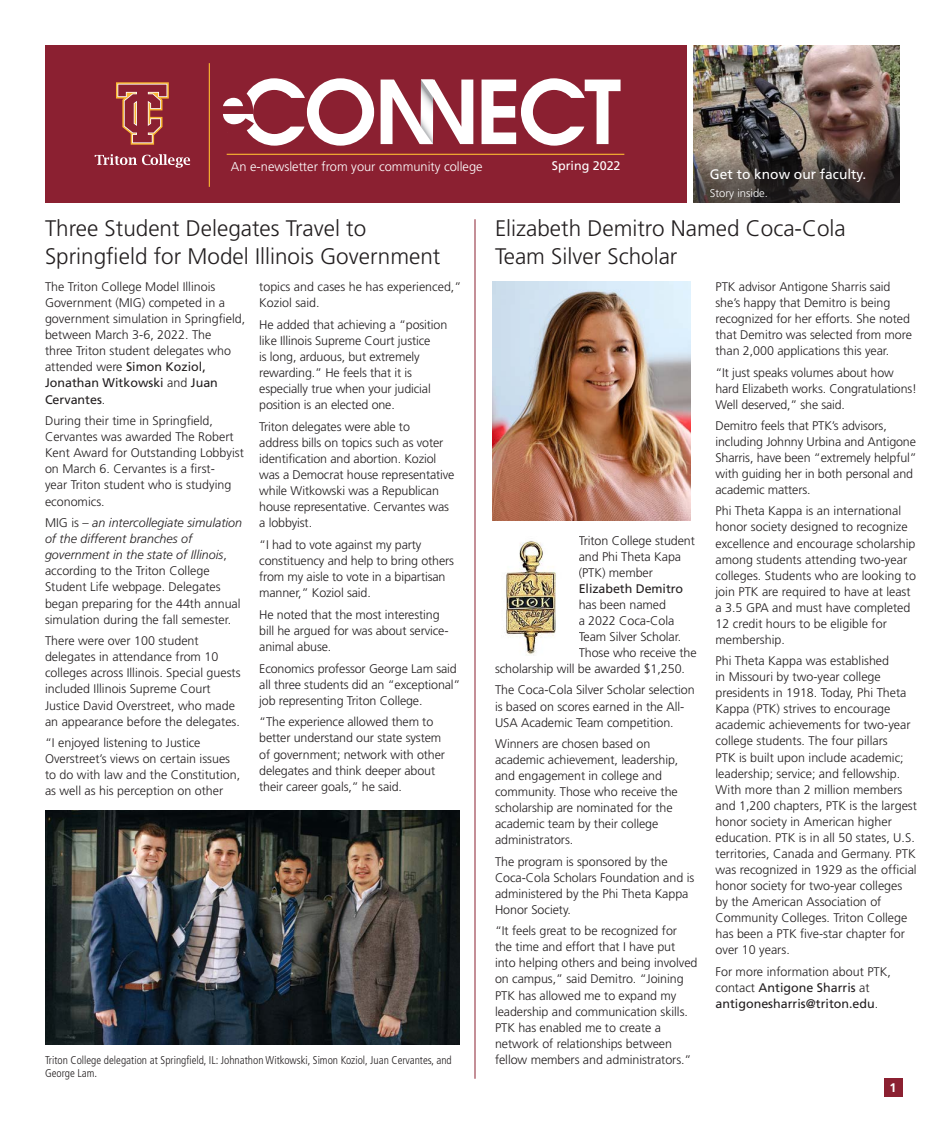
<style>
.page{position:relative;width:945px;height:1125px;background:#fff}
.page>*{position:absolute;margin:0;border:0;box-sizing:border-box;transform-origin:0 0}
.t1{font:300 22.5px/27.5px "Frutiger";color:#231f20}
.t2{font:13.75px "Frutiger";color:#fff}
.t3{font:300 12.88px "Frutiger";color:#fff}
.Text{font:300 12.5px/16px "Frutiger";letter-spacing:-.005em;color:#231f20}
.Text-2{font:12.5px/16.1px "Frutiger";color:#231f20}
.t4{font:12.5px "Frutiger";color:#fff}
.t5{font:700 12.5px "Frutiger";color:#fff}
.t6{font:300 condensed 11.25px/13.5px "Frutiger";color:#231f20}
.t7{font:300 11.25px "Frutiger";color:#fff}
.s1{font-weight:400}
.s2{font-style:italic}
.s3{font-weight:300}
</style>
<div class="page">
<div style="left:45px;top:45px;width:642px;height:157px;background:#8b2031"></div>
<img style="left:694px;top:45px;width:206px;height:68px">
<svg style="left:694px;top:113px;width:206px;height:89px;background:#554a45"></svg>
<div style="left:884px;top:1078px;width:18px;height:19px;background:#8b2031"></div>
<svg style="left:94px;top:154px;width:96px;height:14px"></svg>
<svg style="left:116px;top:82px;width:53px;height:63px"></svg>
<hr style="left:209px;top:63px;width:1px;height:124px;background:#f8b432">
<hr style="left:227px;top:154px;width:397px;height:1px;background:#f8b432">
<svg style="left:223px;top:78px;width:398px;height:68px"></svg>
<hr style="left:475px;top:219px;width:1px;height:860px;background:#8b2031">
<img style="left:492px;top:282px;width:198px;height:239px">
<img style="left:45px;top:810px;width:415px;height:234px">
<img style="left:506px;top:541px;width:50px;height:114px">
<p class="t3" style="left:231px;top:159px;width:253px">An e-newsletter from your community college</p>
<p class="t4" style="left:552px;top:158px;width:70px">Spring 2022</p>
<p class="t3" style="left:238px;top:160px;width:235px">A newsletter f om your com unity college</p>
<p class="t2" style="left:710px;top:166px;width:158px">Get to know our faculty.</p>
<p class="t7" style="left:710px;top:186px;width:60px">Story inside.</p>
<p class="t1" style="left:45px;top:215px;width:397px">Three Student Delegates Travel to<br>Springfield for Model Illinois Government</p>
<p class="Text" style="left:45px;top:279px;width:202px">The Triton College Model Illinois<br>Government (MIG) competed in a government simulation in Springfield, between March 3-6, 2022. The<br>three Triton student delegates who attended were <span class="s1">Simon Koziol,<br>Jonathan Witkowski</span> and <span class="s1">Juan<br>Cervantes</span>.</p>
<p class="Text" style="left:45px;top:413px;width:200px">During their time in Springfield,<br>Cervantes was awarded The Robert<br>Kent Award for Outstanding Lobbyist on March 6. Cervantes is a first-<br>year Triton student who is studying economics.</p>
<p class="Text" style="left:45px;top:515px;width:199px">MIG is – <span class="s2">an intercollegiate simulation of the different branches of government in the state of Illinois</span>, according to the Triton College Student Life webpage. Delegates began preparing for the 44th annual simulation during the fall semester.</p>
<p class="Text" style="left:45px;top:633px;width:197px">There were over 100 student delegates in attendance from 10 colleges across Illinois. Special guests included Illinois Supreme Court Justice David Overstreet, who made an appearance before the delegates.</p>
<p class="Text" style="left:45px;top:735px;width:197px">“I enjoyed listening to Justice Overstreet’s views on certain issues to do with law and the Constitution, as well as his perception on other</p>
<p class="Text" style="left:259px;top:279px;width:204px">topics and cases he has experienced,”<br>Koziol said.</p>
<p class="Text" style="left:259px;top:317px;width:190px">He added that achieving a “position like Illinois Supreme Court justice<br>is long, arduous, but extremely rewarding.” He feels that it is especially true when your judicial position is an elected one.</p>
<p class="Text" style="left:259px;top:419px;width:197px">Triton delegates were able to<br>address bills on topics such as voter identification and abortion. Koziol was a Democrat house representative while Witkowski was a Republican house representative. Cervantes was a lobbyist.</p>
<p class="Text" style="left:259px;top:537px;width:196px">“I had to vote against my party constituency and help to bring others from my aisle to vote in a bipartisan manner,” Koziol said.</p>
<p class="Text" style="left:259px;top:607px;width:191px">He noted that the most interesting bill he argued for was about service&shy;animal abuse.</p>
<p class="Text" style="left:259px;top:660px;width:203px">Economics professor George Lam said all three students did an “exceptional” job representing Triton College.</p>
<p class="Text" style="left:259px;top:714px;width:187px">“The experience allowed them to better understand our state system of government; network with other delegates and think deeper about their career goals,” he said.</p>
<p class="t6" style="left:45px;top:1053px;width:408px">Triton College delegation at Springfield, IL: Johnathon Witkowski, Simon Koziol, Juan Cervantes, and<br>George Lam.</p>
<p class="t1" style="left:495px;top:215px;width:352px">Elizabeth Demitro Named Coca-Cola<br>Team Silver Scholar</p>
<p class="Text" style="left:579px;top:532px;width:118px">Triton College student</p>
<p class="Text" style="left:579px;top:549px;width:104px">and Phi Theta Kapa</p>
<p class="Text" style="left:579px;top:565px;width:76px">(PTK) member</p>
<p class="Text-2" style="left:579px;top:580px;width:106px">Elizabeth Demitro</p>
<p class="Text" style="left:579px;top:597px;width:89px">has been named</p>
<p class="Text" style="left:579px;top:613px;width:97px">a 2022 Coca-Cola</p>
<p class="Text" style="left:579px;top:629px;width:104px">Team Silver Scholar.</p>
<p class="Text" style="left:579px;top:645px;width:119px">Those who receive the</p>
<p class="Text" style="left:495px;top:661px;width:192px">scholarship will be awarded $1,250.</p>
<p class="Text" style="left:495px;top:682px;width:201px">The Coca-Cola Silver Scholar selection is based on scores earned in the All-<br>USA Academic Team competition.</p>
<p class="Text" style="left:495px;top:736px;width:185px">Winners are chosen based on academic achievement, leadership, and engagement in college and community. Those who receive the scholarship are nominated for the academic team by their college administrators.</p>
<p class="Text" style="left:495px;top:854px;width:201px">The program is sponsored by the<br>Coca-Cola Scholars Foundation and is administered by the Phi Theta Kappa<br>Honor Society.</p>
<p class="Text" style="left:495px;top:923px;width:204px">“It feels great to be recognized for<br>the time and effort that I have put into helping others and being involved on campus,” said Demitro. “Joining PTK has allowed me to expand my leadership and communication skills.<br>PTK has enabled me to create a network of relationships between fellow members and administrators.”</p>
<p class="Text" style="left:716px;top:279px;width:198px">PTK advisor Antigone Sharris said she’s happy that Demitro is being recognized for her efforts. She noted that Demitro was selected from more than 2,000 applications this year.</p>
<p class="Text" style="left:716px;top:364px;width:203px">“It just speaks volumes about how hard Elizabeth works. Congratulations!<br>Well deserved,” she said.</p>
<p class="Text" style="left:716px;top:418px;width:203px">Demitro feels that PTK’s advisors, including Johnny Urbina and Antigone Sharris, have been “extremely helpful” with guiding her in both personal and academic matters.</p>
<p class="Text" style="left:716px;top:503px;width:202px">Phi Theta Kappa is an international honor society designed to recognize excellence and encourage scholarship among students attending two-year colleges. Students who are looking to join PTK are required to have at least a 3.5 GPA and must have completed 12 credit hours to be eligible for membership.</p>
<p class="Text" style="left:716px;top:653px;width:203px">Phi Theta Kappa was established<br>in Missouri by two-year college presidents in 1918. Today, Phi Theta Kappa (PTK) strives to encourage academic achievements for two-year college students. The four pillars<br>PTK is built upon include academic; leadership; service; and fellowship.<br>With more than 2 million members and 1,200 chapters, PTK is the largest honor society in American higher education. PTK is in all 50 states, U.S. territories, Canada and Germany. PTK was recognized in 1929 as the official honor society for two-year colleges by the American Association of Community Colleges. Triton College has been a PTK five-star chapter for over 10 years.</p>
<p class="Text-2" style="left:716px;top:963px;width:177px"><span class="s3">For more information about PTK, contact</span> Antigone Sharris <span class="s3">at </span>antigonesharris@triton.edu<span class="s3">.</span></p>
<p class="t5" style="left:890px;top:1080px;width:8px">1</p>
</div>
